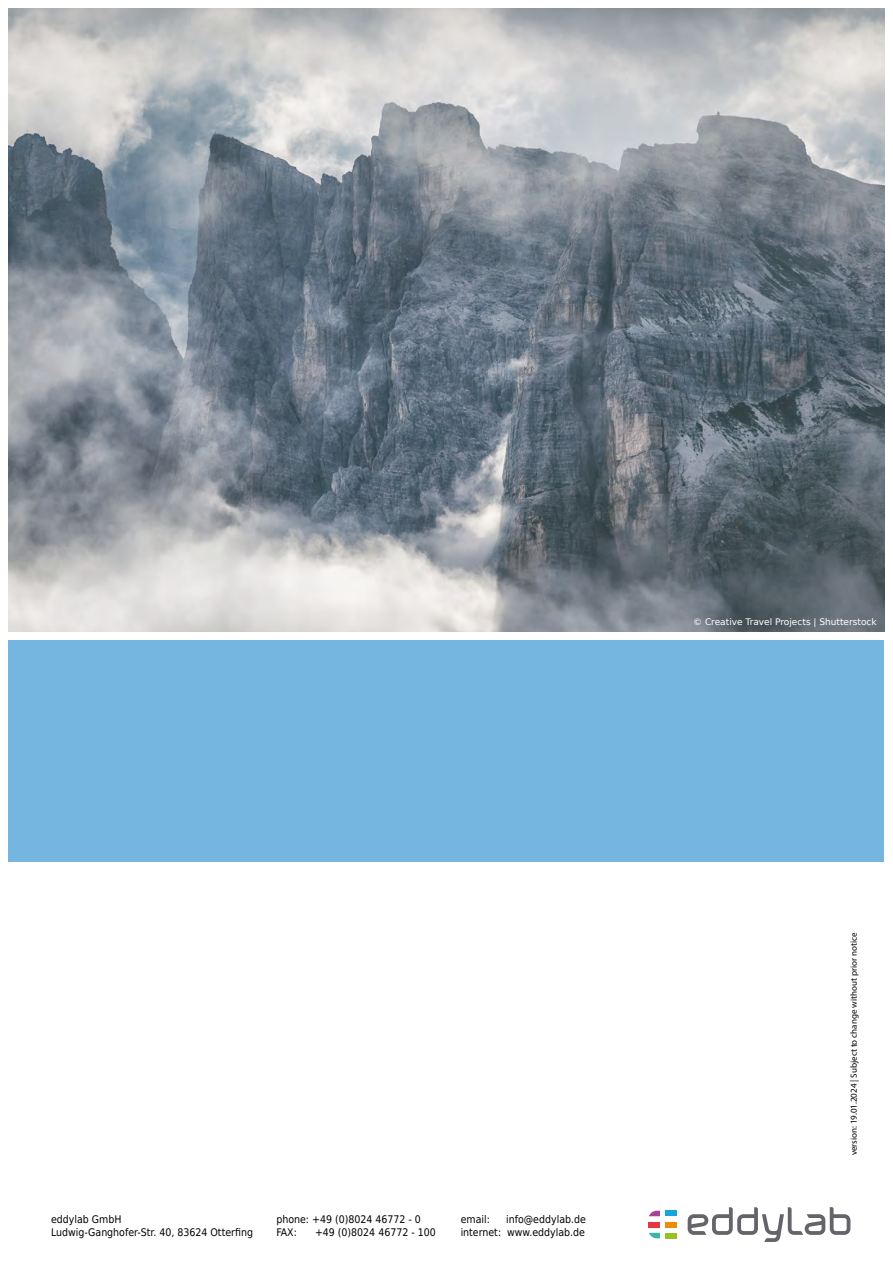
<style>
.page{position:relative;width:893px;height:1263px;background:#fff}
.page>*{position:absolute;margin:0;border:0;box-sizing:border-box;transform-origin:0 0}
.t1{font:10.5px/12.6px "DejaVu Sans Condensed";color:#000}
.t2{font:9px "Myriad Pro";color:#000}
.t3{font:9px "DejaVu Sans";color:#fff}
</style>
<div class="page">
<div style="left:665px;top:1222px;width:12px;height:5px;background:#ef8c07"></div>
<div style="left:649px;top:1222px;width:11px;height:5px;background:#e63741"></div>
<div style="left:665px;top:1211px;width:12px;height:5px;background:#16a4df"></div>
<svg style="left:649px;top:1211px;width:11px;height:5px"></svg>
<div style="left:665px;top:1233px;width:12px;height:5px;background:#96c223"></div>
<svg style="left:649px;top:1233px;width:11px;height:5px"></svg>
<svg style="left:688px;top:1207px;width:162px;height:35px"></svg>
<img style="left:9px;top:9px;width:875px;height:622px">
<div style="left:9px;top:640px;width:875px;height:221px;background:#75b6e0"></div>
<p class="t3" style="left:693px;top:614px;width:185px">© Creative Travel Projects | Shutterstock</p>
<p class="t1" style="left:51px;top:1213px;width:203px">eddylab GmbH<br>Ludwig-Ganghofer-Str. 40, 83624 Otterfing</p>
<p class="t1" style="left:276px;top:1213px;width:146px">phone: +49 (0)8024 46772 - 0<br>FAX:</p>
<p class="t1" style="left:315px;top:1225px;width:122px">+49 (0)8024 46772 - 100</p>
<p class="t1" style="left:461px;top:1213px;width:31px">email:</p>
<p class="t1" style="left:461px;top:1213px;width:127px;text-align:right">info@eddylab.de<br>internet: www.eddylab.de</p>
<p class="t2" style="left:848px;top:1155px;width:224px;rotate:-90deg">version: 19.01.2024 | Subject to change without prior notice</p>
</div>
